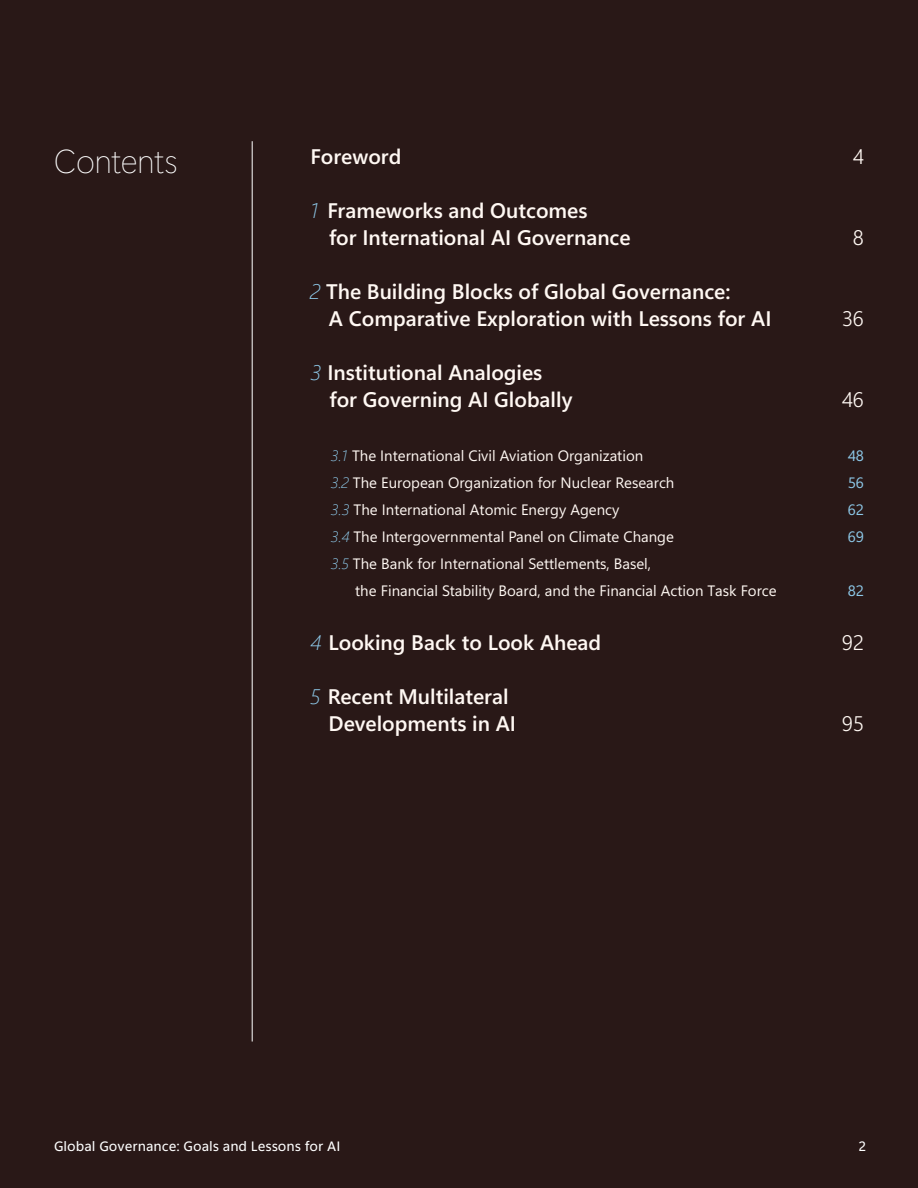
<style>
.page{position:relative;width:918px;height:1188px;background:#291817}
.page>*{position:absolute;margin:0;border:0;box-sizing:border-box;transform-origin:0 0}
.H2___Divider{font:33px "Segoe Sans 240000 12 c 0000";color:#fff}
.t1{font:21px "Segoe Sans a 8000";color:#fff8f3}
.t2{font:21px "Segoe Sans a 8000 15 e 0000";color:#fff8f3}
.TOC_2_level{font:15px/27px "Segoe Sans a 8000";color:#fff8f3}
.TOC_2_level-2{font:15px "Segoe Sans a 8000";color:#8dc8e8}
.t3{font:13.5px "Segoe Sans 50000";color:#fff}
.s1{font-family:"Segoe UI";font-weight:300;font-style:italic;color:#8dc8e8}
</style>
<div class="page">
<hr style="left:252px;top:141px;width:1px;height:901px;background:#fff">
<h2 class="H2___Divider" style="left:54px;top:138px;width:125px">Contents</h2>
<p class="t1" style="left:310px;top:141px;width:92px">Foreword</p>
<p class="t2" style="left:853px;top:141px;width:13px">4</p>
<p class="t1" style="left:310px;top:195px;width:278px"><span class="s1">1</span> Frameworks and Outcomes</p>
<p class="t1" style="left:329px;top:222px;width:303px">for International AI Governance</p>
<p class="t2" style="left:853px;top:222px;width:13px">8</p>
<p class="t1" style="left:310px;top:276px;width:422px"><span class="s1">2</span> The Building Blocks of Global Governance:</p>
<p class="t1" style="left:329px;top:303px;width:444px">A Comparative Exploration with Lessons for AI</p>
<p class="t2" style="left:842px;top:303px;width:24px">36</p>
<p class="t1" style="left:310px;top:357px;width:233px"><span class="s1">3</span> Institutional Analogies</p>
<p class="t1" style="left:329px;top:384px;width:245px">for Governing AI Globally</p>
<p class="t2" style="left:842px;top:384px;width:24px">46</p>
<p class="TOC_2_level" style="left:331px;top:441px;width:314px"><span class="s1">3.1</span> The International Civil Aviation Organization</p>
<p class="TOC_2_level-2" style="left:848px;top:445px;width:18px">48</p>
<p class="TOC_2_level" style="left:331px;top:468px;width:345px"><span class="s1">3.2</span> The European Organization for Nuclear Research</p>
<p class="TOC_2_level-2" style="left:848px;top:472px;width:18px">56</p>
<p class="TOC_2_level" style="left:331px;top:495px;width:290px"><span class="s1">3.3</span> The International Atomic Energy Agency</p>
<p class="TOC_2_level-2" style="left:848px;top:499px;width:18px">62</p>
<p class="TOC_2_level" style="left:331px;top:522px;width:345px"><span class="s1">3.4</span> The Intergovernmental Panel on Climate Change</p>
<p class="TOC_2_level-2" style="left:848px;top:526px;width:18px">69</p>
<p class="TOC_2_level" style="left:355px;top:549px;width:423px;text-indent:-24px"><span class="s1">3.5</span> The Bank for International Settlements, Basel,<br>the Financial Stability Board, and the Financial Action Task Force</p>
<p class="TOC_2_level-2" style="left:848px;top:580px;width:18px">82</p>
<p class="t1" style="left:310px;top:627px;width:292px"><span class="s1">4</span> Looking Back to Look Ahead</p>
<p class="t2" style="left:842px;top:627px;width:24px">92</p>
<p class="t1" style="left:310px;top:681px;width:200px"><span class="s1">5</span> Recent Multilateral</p>
<p class="t1" style="left:329px;top:708px;width:189px">Developments in AI</p>
<p class="t2" style="left:842px;top:708px;width:24px">95</p>
<p class="t3" style="left:54px;top:1137px;width:288px">Global Governance: Goals and Lessons for AI</p>
<p class="t3" style="left:858px;top:1137px;width:9px">2</p>
</div>
